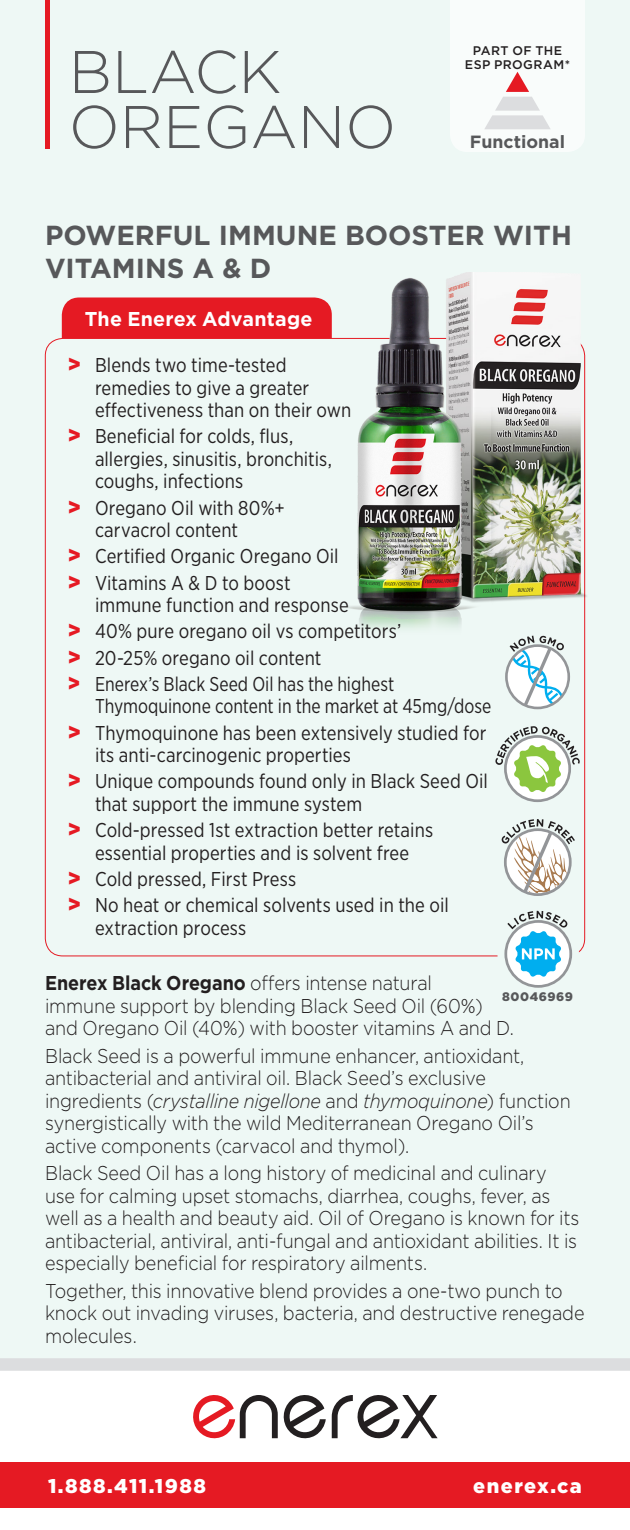
<style>
.page{position:relative;width:630px;height:1530px;background:#fff}
.page>*{position:absolute;margin:0;border:0;box-sizing:border-box;transform-origin:0 0}
.t1{font:300 60px/55px "Gotham";color:#57585a}
.t2{font:700 27.5px/33px "Gotham";color:#57585a}
.t3{font:300 20px/22.5px "Gotham";letter-spacing:-.01em;color:#231f20;scale:.9 1}
.t4{font:20px/26.2px "Gotham Narrow";letter-spacing:.005em;color:#231f20;scale:.95 1}
.t5{font:20px/26.2px "Gotham Narrow";letter-spacing:.005em;color:#231f20;text-align:right;scale:.9 1}
.t6{font:900 20px "Gotham";letter-spacing:.075em;color:#fff}
.t7{font:700 20px "Gotham";letter-spacing:.01em;color:#fff}
.t8{font:700 17.75px "Gotham";color:#57585a}
.t9{font:500 12.5px/14.2px "Gotham";letter-spacing:.03em;color:#231f20;text-align:center}
.t10{font:900 12.25px "Gotham";letter-spacing:.05em;color:#57585a}
.s1{font-family:"Gotham";font-weight:900;font-size:22.5px;color:#e51a23}
.s2{font-weight:700}
.s3{font-style:italic}
</style>
<div class="page">
<div style="left:0;top:1462px;width:630px;height:46px;background:#e51a23"></div>
<div style="left:0;top:0;width:630px;height:1365px;background:#eef8f5"></div>
<div style="left:0;top:1358px;width:630px;height:13px;background:#dcdddf"></div>
<svg style="left:332px;top:1395px;width:106px;height:44px"></svg>
<svg style="left:193px;top:1395px;width:133px;height:44px"></svg>
<hr style="left:45px;top:0;width:4px;height:149px;background:#e51a23">
<img style="left:332px;top:273px;width:255px;height:379px">
<svg style="left:504px;top:911px;width:68px;height:77px"></svg>
<svg style="left:501px;top:819px;width:74px;height:77px"></svg>
<svg style="left:495px;top:726px;width:85px;height:76px"></svg>
<svg style="left:505px;top:636px;width:65px;height:74px"></svg>
<svg style="left:450px;top:0;width:135px;height:152px"></svg>
<div style="left:62px;top:298px;width:270px;height:40px;background:#e51a23"></div>
<h1 class="t1" style="left:69px;top:43px;width:329px">BLACK<br>OREGANO</h1>
<p class="t9" style="left:465px;top:43px;width:107px">PART OF THE<br>ESP PROGRAM*</p>
<p class="t8" style="left:470px;top:130px;width:97px">Functional</p>
<h2 class="t2" style="left:45px;top:219px;width:528px">POWERFUL IMMUNE BOOSTER WITH<br>VITAMINS A &amp; D</h2>
<p class="t7" style="left:85px;top:306px;width:229px">The Enerex Advantage</p>
<p class="t4" style="left:95px;top:354px;width:271px;line-height:22.5px;text-indent:-27px"><span class="s1">&gt;</span> Blends two time-tested remedies to give a greater effectiveness than on their own</p>
<p class="t4" style="left:95px;top:425px;width:251px;line-height:22.5px;text-indent:-27px"><span class="s1">&gt;</span> Beneficial for colds, flus, allergies, sinusitis, bronchitis, coughs, infections</p>
<p class="t4" style="left:95px;top:496px;width:201px;line-height:22.5px;text-indent:-27px"><span class="s1">&gt;</span> Oregano Oil with 80%+ carvacrol content</p>
<p class="t4" style="left:68px;top:543px;width:287px"><span class="s1">&gt;</span> Certified Organic Oregano Oil <span class="s1">&gt;</span> Vitamins A &amp; D to boost</p>
<p class="t4" style="left:68px;top:592px;width:353px;text-indent:28px">immune function and response<br><span class="s1">&gt;</span> 40% pure oregano oil vs competitors’ <span class="s1">&gt;</span> 20-25% oregano oil content<br><span class="s1">&gt;</span> Enerex’s Black Seed Oil has the highest</p>
<p class="t5" style="left:68px;top:693px;width:473px">Thymoquinone content in the market at 45mg/dose<br><span class="s1">&gt;</span> Thymoquinone has been extensively studied for</p>
<p class="t4" style="left:68px;top:742px;width:444px;text-indent:27px">its anti-carcinogenic properties<br><span class="s1">&gt;</span> Unique compounds found only in Black Seed Oil</p>
<p class="t4" style="left:68px;top:790px;width:386px;text-indent:27px">that support the immune system<br><span class="s1">&gt;</span> Cold-pressed 1st extraction better retains</p>
<p class="t4" style="left:68px;top:839px;width:403px;text-indent:27px">essential properties and is solvent free<br><span class="s1">&gt;</span> Cold pressed, First Press<br><span class="s1">&gt;</span> No heat or chemical solvents used in the oil</p>
<p class="t4" style="left:95px;top:914px;width:161px">extraction process</p>
<p class="t3" style="left:45px;top:971px;width:523px"><span class="s2">Enerex Black Oregano</span> offers intense natural<br>immune support by blending Black Seed Oil (60%) and Oregano Oil (40%) with booster vitamins A and D.</p>
<p class="t3" style="left:45px;top:1044px;width:586px">Black Seed is a powerful immune enhancer, antioxidant, antibacterial and antiviral oil. Black Seed’s exclusive ingredients (<span class="s3">crystalline nigellone</span> and <span class="s3">thymoquinone</span>) function synergistically with the wild Mediterranean Oregano Oil’s active components (carvacol and thymol).</p>
<p class="t3" style="left:45px;top:1161px;width:595px">Black Seed Oil has a long history of medicinal and culinary use for calming upset stomachs, diarrhea, coughs, fever, as well as a health and beauty aid. Oil of Oregano is known for its antibacterial, antiviral, anti-fungal and antioxidant abilities. It is especially beneficial for respiratory ailments.</p>
<p class="t3" style="left:45px;top:1279px;width:601px">Together, this innovative blend provides a one-two punch to knock out invading viruses, bacteria, and destructive renegade molecules.</p>
<p class="t10" style="left:502px;top:988px;width:72px">80046969</p>
<p class="t6" style="left:48px;top:1472px;width:159px">1.888.411.1988</p>
<p class="t6" style="left:473px;top:1472px;width:110px">enerex.ca</p>
</div>
